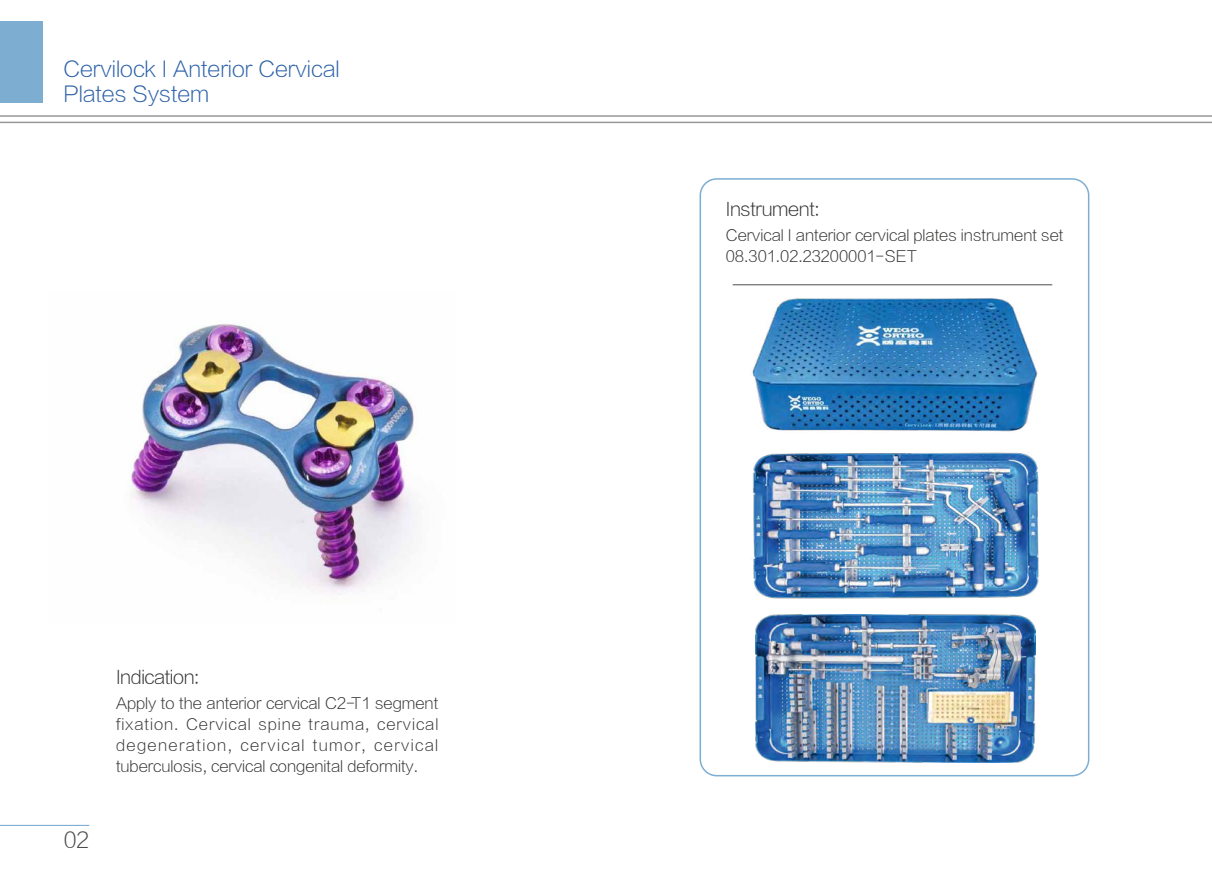
<style>
.page{position:relative;width:1212px;height:872px;background:#fff}
.page>*{position:absolute;margin:0;border:0;box-sizing:border-box;transform-origin:0 0}
.t1{font:21px/25.2px "FZLTXHJW GB1 0";color:#2d62a8}
.t2{font:21px "FZLTXHJW GB1 0";color:#4d4d4c}
.t3{font:18px "FZLTXHJW GB1 0";letter-spacing:-.02em;color:#313130}
.t4{font:15px/21px "FZLTXHJW GB1 0";color:#313130;text-align:justify}
</style>
<div class="page">
<hr style="left:0;top:825px;width:89px;height:1px;background:#7daed2">
<div style="left:0;top:21px;width:42px;height:81px;background:#7daed2"></div>
<hr style="left:0;top:115px;width:1212px;height:2px;background:#989899">
<hr style="left:0;top:122px;width:1212px;height:1px;background:#989899">
<div style="left:699px;top:178px;width:390px;height:598px;border:2px solid #7daed2;border-radius:16px"></div>
<img style="left:129px;top:324px;width:285px;height:269px">
<img style="left:755px;top:614px;width:280px;height:148px">
<img style="left:752px;top:452px;width:287px;height:146px">
<img style="left:752px;top:298px;width:286px;height:134px">
<hr style="left:733px;top:284px;width:319px;height:1px;background:#4d4d4c">
<h1 class="t1" style="left:63px;top:57px;width:278px">Cervilock I Anterior Cervical<br>Plates System</h1>
<h1 class="t2" style="left:64px;top:828px;width:27px">02</h1>
<p class="t3" style="left:116px;top:668px;width:85px">Indication:</p>
<p class="t4" style="left:116px;top:693px;width:324px">Apply to the anterior cervical C2-T1 segment fixation. Cervical spine trauma, cervical degeneration, cervical tumor, cervical tuberculosis, cervical congenital deformity.</p>
<p class="t3" style="left:726px;top:200px;width:95px">Instrument:</p>
<p class="t4" style="left:726px;top:225px;width:339px">Cervical I anterior cervical plates instrument set<br>08.301.02.23200001- SET</p>
</div>
